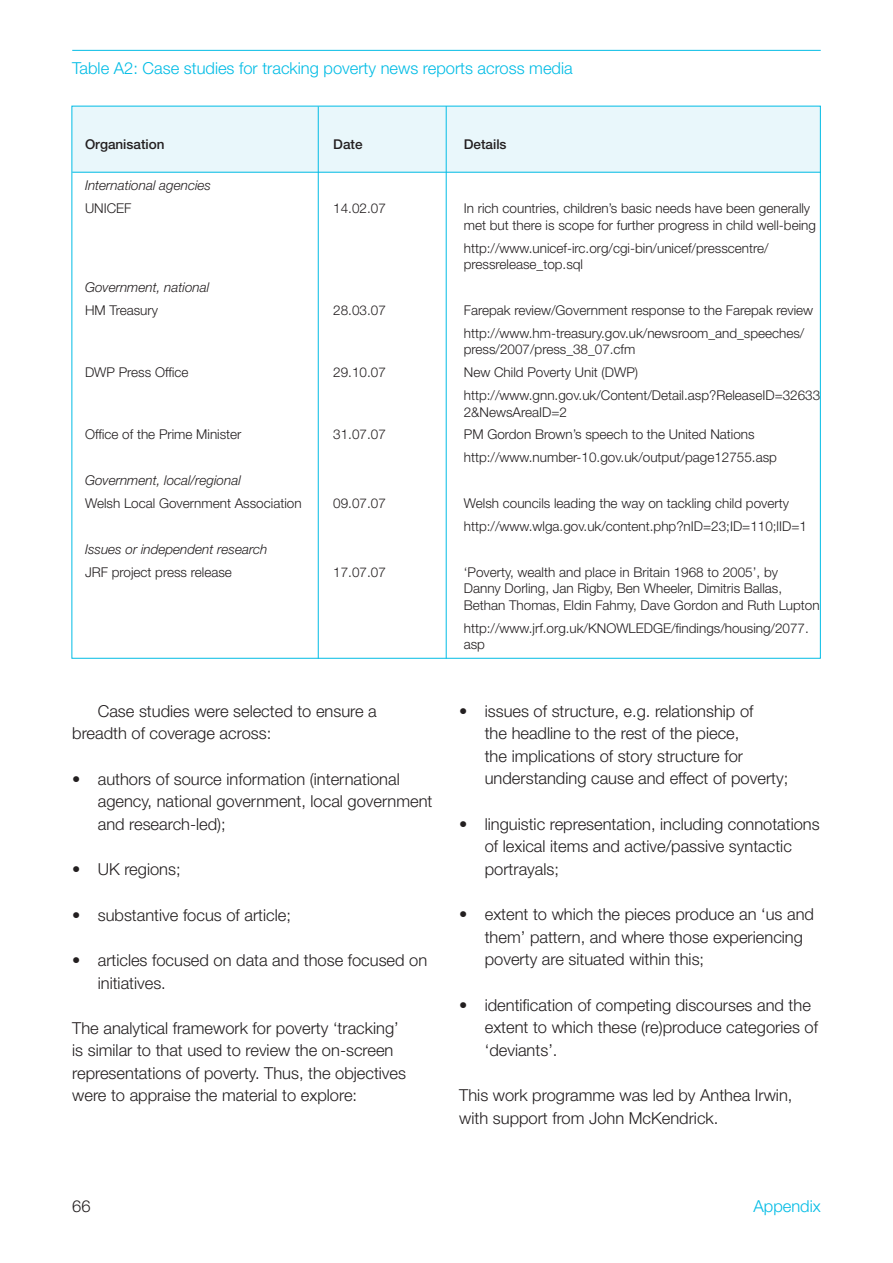
<style>
.page{position:relative;width:893px;height:1263px;background:#fff}
.page>*{position:absolute;margin:0;border:0;box-sizing:border-box;transform-origin:0 0}
.t1{font:300 16.5px/22.5px "Helvetica Neue";color:#231f20}
.t2{font:300 16.5px "Helvetica Neue";color:#02bce5}
.t3{font:300 13.5px/16.5px "Helvetica Neue";color:#231f20}
.t4{font:italic 300 13.5px "Helvetica Neue";color:#231f20}
.t5{font:500 13.5px "Helvetica Neue";color:#231f20}
</style>
<div class="page">
<div style="left:72px;top:106px;width:748px;height:66px;background:#e9f7fb"></div>
<hr style="left:72px;top:50px;width:749px;height:1px;background:#02bce5">
<hr style="left:72px;top:172px;width:749px;height:1px;background:#02bce5">
<hr style="left:446px;top:106px;width:1px;height:553px;background:#02bce5">
<hr style="left:318px;top:106px;width:1px;height:553px;background:#02bce5">
<p class="t2" style="left:72px;top:62px;width:502px">Table A2: Case studies for tracking poverty news reports across media</p>
<p class="t5" style="left:85px;top:139px;width:81px">Organisation</p>
<p class="t5" style="left:333px;top:139px;width:31px">Date</p>
<p class="t5" style="left:464px;top:139px;width:44px">Details</p>
<p class="t4" style="left:85px;top:181px;width:128px">International agencies</p>
<p class="t3" style="left:85px;top:202px;width:48px">UNICEF</p>
<p class="t3" style="left:333px;top:202px;width:54px">14.02.07</p>
<p class="t3" style="left:464px;top:202px;width:354px">In rich countries, children’s basic needs have been generally met but there is scope for further progress in child well-being</p>
<p class="t3" style="left:464px;top:241px;width:306px">http://www.unicef-irc.org/cgi-bin/unicef/presscentre/ pressrelease_top.sql</p>
<p class="t4" style="left:85px;top:282px;width:126px">Government, national</p>
<p class="t3" style="left:85px;top:303px;width:75px">HM Treasury</p>
<p class="t3" style="left:333px;top:303px;width:54px">28.03.07</p>
<p class="t3" style="left:464px;top:300px;width:351px;line-height:23px">Farepak review/Government response to the Farepak review http://www.hm-treasury.gov.uk/newsroom_and_speeches/</p>
<p class="t3" style="left:464px;top:343px;width:173px">press/2007/press_38_07.cfm</p>
<p class="t3" style="left:85px;top:365px;width:105px">DWP Press Office</p>
<p class="t3" style="left:333px;top:365px;width:54px">29.10.07</p>
<p class="t3" style="left:464px;top:362px;width:358px;line-height:23px">New Child Poverty Unit (DWP) http://www.gnn.gov.uk/Content/Detail.asp?ReleaseID=32633</p>
<p class="t3" style="left:464px;top:405px;width:105px">2&amp;NewsAreaID=2</p>
<p class="t3" style="left:85px;top:428px;width:158px">Office of the Prime Minister</p>
<p class="t3" style="left:333px;top:428px;width:54px">31.07.07</p>
<p class="t3" style="left:464px;top:424px;width:315px;line-height:23px">PM Gordon Brown’s speech to the United Nations http://www.number-10.gov.uk/output/page12755.asp</p>
<p class="t4" style="left:85px;top:476px;width:157px">Government, local/regional</p>
<p class="t3" style="left:85px;top:496px;width:218px">Welsh Local Government Association</p>
<p class="t3" style="left:333px;top:496px;width:54px">09.07.07</p>
<p class="t3" style="left:464px;top:493px;width:345px;line-height:23px">Welsh councils leading the way on tackling child poverty http://www.wlga.gov.uk/content.php?nID=23;ID=110;lID=1</p>
<p class="t4" style="left:85px;top:544px;width:184px">Issues or independent research</p>
<p class="t3" style="left:85px;top:565px;width:148px">JRF project press release</p>
<p class="t3" style="left:333px;top:565px;width:54px">17.07.07</p>
<p class="t3" style="left:464px;top:565px;width:357px">‘Poverty, wealth and place in Britain 1968 to 2005’, by<br>Danny Dorling, Jan Rigby, Ben Wheeler, Dimitris Ballas,<br>Bethan Thomas, Eldin Fahmy, Dave Gordon and Ruth Lupton</p>
<p class="t3" style="left:464px;top:621px;width:347px">http://www.jrf.org.uk/KNOWLEDGE/findings/housing/2077. asp</p>
<p class="t1" style="left:72px;top:701px;width:306px;text-indent:26px">Case studies were selected to ensure a breadth of coverage across:</p>
<p class="t1" style="left:98px;top:769px;width:336px;text-indent:-26px">• authors of source information (international agency, national government, local government and research-led);</p>
<p class="t1" style="left:72px;top:860px;width:110px">• UK regions;</p>
<p class="t1" style="left:72px;top:905px;width:220px">• substantive focus of article;</p>
<p class="t1" style="left:98px;top:950px;width:331px;text-indent:-26px">• articles focused on data and those focused on initiatives.</p>
<p class="t1" style="left:72px;top:1018px;width:335px">The analytical framework for poverty ‘tracking’ is similar to that used to review the on-screen representations of poverty. Thus, the objectives were to appraise the material to explore:</p>
<p class="t1" style="left:485px;top:701px;width:305px;text-indent:-26px">• issues of structure, e.g. relationship of<br>the headline to the rest of the piece,<br>the implications of story structure for understanding cause and effect of poverty;</p>
<p class="t1" style="left:485px;top:814px;width:336px;text-indent:-26px">• linguistic representation, including connotations of lexical items and active/passive syntactic portrayals;</p>
<p class="t1" style="left:485px;top:905px;width:331px;text-indent:-26px">• extent to which the pieces produce an ‘us and them’ pattern, and where those experiencing poverty are situated within this;</p>
<p class="t1" style="left:485px;top:995px;width:335px;text-indent:-26px">• identification of competing discourses and the extent to which these (re)produce categories of ‘deviants’.</p>
<p class="t1" style="left:459px;top:1086px;width:335px">This work programme was led by Anthea Irwin, with support from John McKendrick.</p>
<p class="t1" style="left:72px;top:1196px;width:20px">66</p>
<p class="t2" style="left:753px;top:1200px;width:69px">Appendix</p>
</div>
